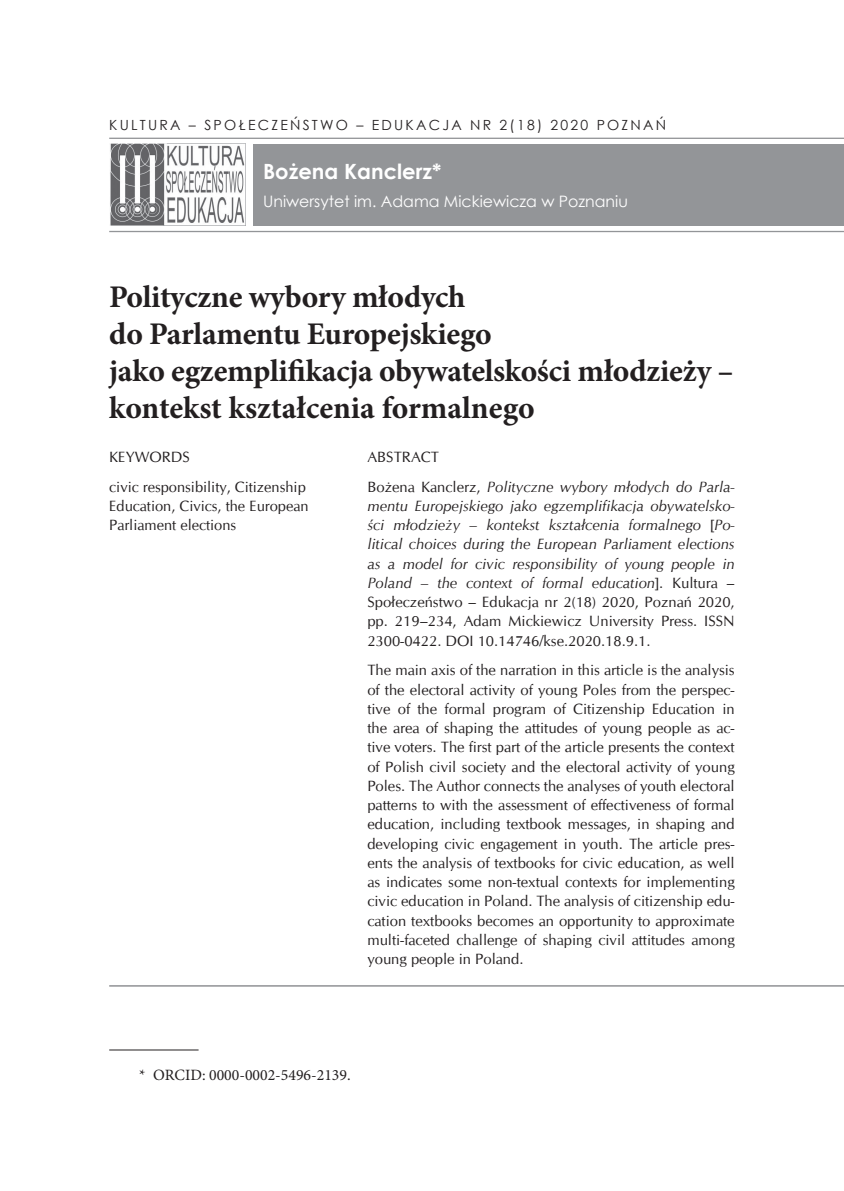
<style>
.page{position:relative;width:844px;height:1191px;background:#fff}
.page>*{position:absolute;margin:0;border:0;box-sizing:border-box;transform-origin:0 0}
.t1{font:700 31.5px/36.8px "Minion Pro";letter-spacing:-.01em;color:#231f20}
.t2{font:700 21px "Century Gothic";color:#fff}
.t3{font:15.75px "Century Gothic";color:#fff}
.t4{font:15.75px "Minion Pro";color:#231f20}
.t5{font:14.88px/19.2px "CG Omega";color:#231f20}
.t6{font:italic 14.88px/19.2px "CG Omega";color:#231f20}
.t7{font:14px "Century Gothic";letter-spacing:.16em;color:#231f20}
.s1{font-style:normal}
</style>
<div class="page">
<div style="left:253px;top:144px;width:590px;height:82px;background:#939598"></div>
<hr style="left:109px;top:1049px;width:89px;height:1px;background:#231f20">
<hr style="left:109px;top:138px;width:734px;height:1px;background:#939598">
<img style="left:110px;top:144px;width:135px;height:82px">
<hr style="left:109px;top:985px;width:734px;height:1px;background:#808285">
<hr style="left:109px;top:231px;width:734px;height:1px;background:#939598">
<p class="t7" style="left:109px;top:115px;width:558px">KULTURA – SPOŁECZEŃSTWO – EDUKACJA NR 2(18) 2020 POZNAŃ</p>
<h2 class="t2" style="left:263px;top:155px;width:180px">Bożena Kanclerz*</h2>
<p class="t3" style="left:263px;top:190px;width:366px">Uniwersytet im. Adama Mickiewicza w Poznaniu</p>
<h1 class="t1" style="left:109px;top:278px;width:625px">Polityczne wybory młodych<br>do Parlamentu Europejskiego<br>jako egzemplifikacja obywatelskości młodzieży – kontekst kształcenia formalnego<sup>1</sup></h1>
<p class="t5" style="left:109px;top:442px;width:198px;line-height:29.8px">KEYWORDS<br>civic responsibility, Citizenship</p>
<p class="t5" style="left:109px;top:496px;width:201px">Education, Civics, the European<br>Parliament elections</p>
<p class="t6" style="left:367px;top:442px;width:369px;line-height:29.8px"><span class="s1">ABSTRACT<br>Bożena Kanclerz,</span> Polityczne wybory młodych do Parla-</p>
<p class="t6" style="left:367px;top:496px;width:369px;text-align:justify">mentu Europejskiego jako egzemplifikacja obywatelsko&shy;ści młodzieży – kontekst kształcenia formalnego <span class="s1">[</span>Po&shy;litical choices during the European Parliament elections as a model for civic responsibility of young people in Poland – the context of formal education<span class="s1">]. Kultura – Społeczeństwo – Edukacja nr 2(18) 2020, Poznań 2020, pp. 219–234, Adam Mickiewicz University Press. ISSN 2300-0422. DOI 10.14746/kse.2020.18.9.1.</span></p>
<p class="t5" style="left:367px;top:661px;width:369px;text-align:justify">The main axis of the narration in this article is the analysis of the electoral activity of young Poles from the perspec&shy;tive of the formal program of Citizenship Education in the area of shaping the attitudes of young people as ac&shy;tive voters. The first part of the article presents the context of Polish civil society and the electoral activity of young Poles. The Author connects the analyses of youth electoral patterns to with the assessment of effectiveness of formal education, including textbook messages, in shaping and developing civic engagement in youth. The article pres&shy;ents the analysis of textbooks for civic education, as well as indicates some non-textual contexts for implementing civic education in Poland. The analysis of citizenship edu&shy;cation textbooks becomes an opportunity to approximate multi-faceted challenge of shaping civil attitudes among young people in Poland.</p>
<p class="t4" style="left:139px;top:1064px;width:213px">* ORCID: 0000-0002-5496-2139.</p>
</div>
